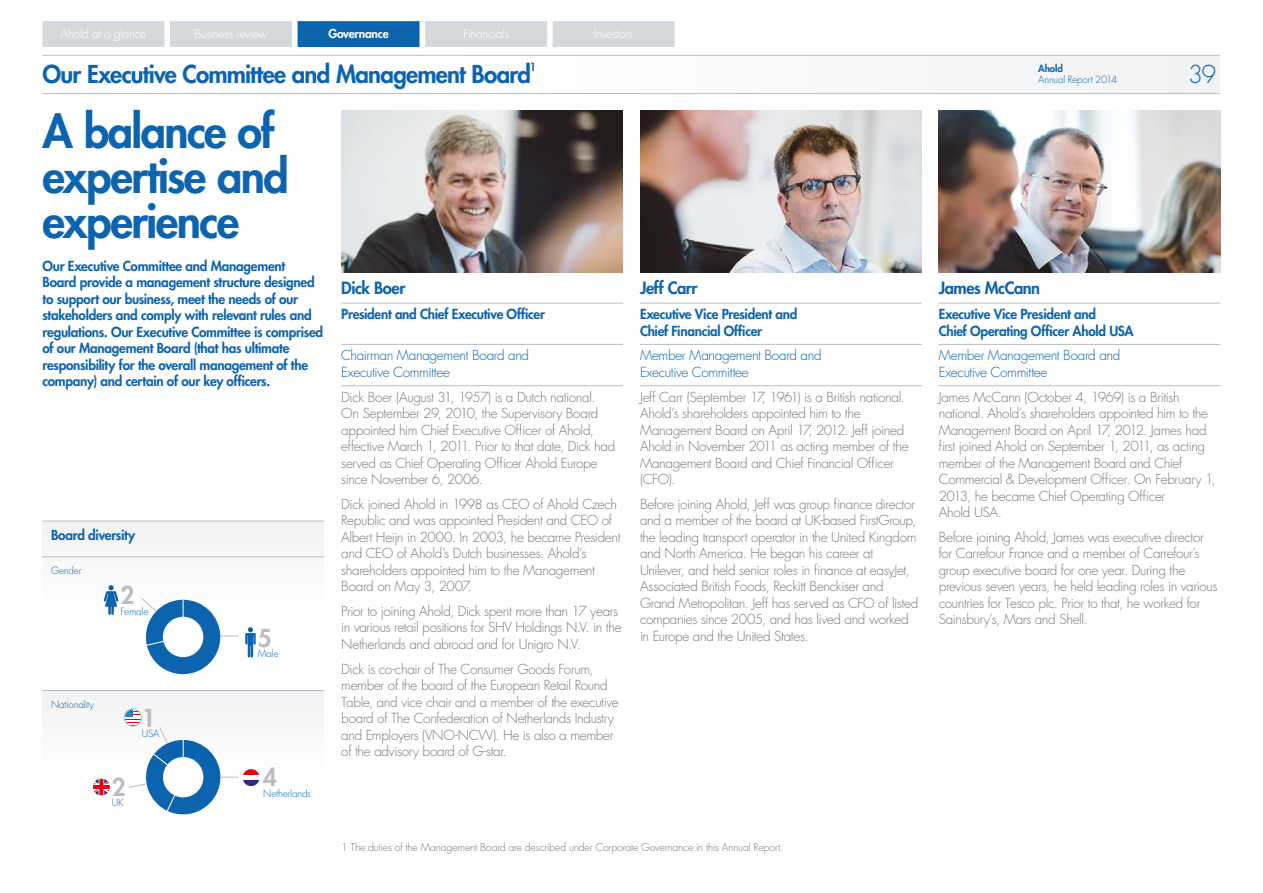
<style>
.page{position:relative;width:1263px;height:893px;background:#fff}
.page>*{position:absolute;margin:0;border:0;box-sizing:border-box;transform-origin:0 0}
.t1{font:800 45px/45px "Futura Std";letter-spacing:-.035em;color:#0c64af}
.t2{font:800 24px "Futura Std";letter-spacing:-.03em;color:#0c64af}
.t3{font:800 24px "Futura Std";color:#babec2}
.t4{font:300 24px "Futura Std";color:#0c64af}
.t5{font:800 16.5px "Futura Std";letter-spacing:-.03em;color:#0c64af}
.t6{font:300 13.5px/16.5px "Futura Std";letter-spacing:-.025em;color:#73797c}
.t7{font:800 13.5px/16.5px "Futura Std";letter-spacing:-.02em;color:#0c64af}
.t8{font:300 13.5px/16.5px "Futura Std";letter-spacing:-.025em;color:#0c64af}
.t9{font:300 12px "Futura Std";letter-spacing:-.025em;color:#fff}
.t10{font:800 12px "Futura Std";letter-spacing:-.02em;color:#fff}
.t11{font:800 10.95px "Futura Std";color:#0c64af}
.t12{font:300 10.5px "Futura Std";letter-spacing:-.015em;color:#73797c}
.t13{font:300 9.75px "Futura Std";letter-spacing:-.015em;color:#0c64af}
.t14{font:800 9.75px "Futura Std";letter-spacing:-.01em;color:#0c64af}
</style>
<div class="page">
<div style="left:463px;top:55px;width:757px;height:39px;background:#f8f8f9"></div>
<div style="left:170px;top:22px;width:121px;height:24px;background:#d6d9db"></div>
<div style="left:170px;top:21px;width:122px;height:26px;border:1px solid #d6d9db"></div>
<div style="left:426px;top:22px;width:121px;height:24px;background:#d6d9db"></div>
<div style="left:425px;top:21px;width:122px;height:26px;border:1px solid #d6d9db"></div>
<div style="left:553px;top:22px;width:121px;height:24px;background:#d6d9db"></div>
<div style="left:553px;top:21px;width:121px;height:26px;border:1px solid #d6d9db"></div>
<hr style="left:43px;top:55px;width:1177px;height:1px;background:#babec2">
<hr style="left:43px;top:93px;width:1177px;height:1px;background:#babec2">
<div style="left:298px;top:22px;width:121px;height:24px;background:#0c64af"></div>
<div style="left:298px;top:21px;width:121px;height:26px;border:1px solid #0c64af"></div>
<div style="left:43px;top:22px;width:121px;height:24px;background:#d6d9db"></div>
<div style="left:43px;top:21px;width:121px;height:26px;border:1px solid #d6d9db"></div>
<img style="left:341px;top:111px;width:282px;height:161px">
<img style="left:640px;top:111px;width:282px;height:161px">
<img style="left:939px;top:111px;width:281px;height:161px">
<div style="left:43px;top:690px;width:281px;height:160px;background:linear-gradient(to right,#fbfbfb,#fbfbfc)"></div>
<hr style="left:43px;top:521px;width:281px;height:1px;background:#babec2">
<hr style="left:43px;top:556px;width:281px;height:1px;background:#babec2">
<hr style="left:43px;top:690px;width:281px;height:1px;background:#babec2">
<hr style="left:341px;top:303px;width:282px;height:1px;background:#babec2">
<hr style="left:341px;top:344px;width:282px;height:1px;background:#babec2">
<hr style="left:341px;top:385px;width:282px;height:1px;background:#babec2">
<hr style="left:640px;top:303px;width:282px;height:1px;background:#babec2">
<hr style="left:640px;top:344px;width:282px;height:1px;background:#babec2">
<hr style="left:640px;top:385px;width:282px;height:1px;background:#babec2">
<hr style="left:939px;top:303px;width:281px;height:1px;background:#babec2">
<hr style="left:939px;top:344px;width:281px;height:1px;background:#babec2">
<hr style="left:939px;top:385px;width:281px;height:1px;background:#babec2">
<svg style="left:243px;top:769px;width:17px;height:6px"></svg>
<div style="left:243px;top:775px;width:17px;height:5px;background:#fff"></div>
<svg style="left:243px;top:780px;width:17px;height:6px"></svg>
<svg style="left:93px;top:778px;width:18px;height:17px"></svg>
<svg style="left:124px;top:709px;width:114px;height:105px"></svg>
<div style="left:163px;top:757px;width:40px;height:40px;background:#fff;border-radius:50%"></div>
<svg style="left:245px;top:627px;width:11px;height:30px"></svg>
<svg style="left:104px;top:585px;width:15px;height:30px"></svg>
<svg style="left:142px;top:598px;width:97px;height:76px"></svg>
<div style="left:163px;top:617px;width:40px;height:40px;background:#fff;border-radius:50%"></div>
<p class="t9" style="left:60px;top:26px;width:87px">Ahold at a glance</p>
<p class="t9" style="left:195px;top:26px;width:74px">Business review</p>
<p class="t10" style="left:328px;top:26px;width:62px">Governance</p>
<p class="t9" style="left:463px;top:26px;width:47px">Financials</p>
<p class="t9" style="left:594px;top:26px;width:40px">Investors</p>
<h2 class="t2" style="left:43px;top:59px;width:490px">Our Executive Committee and Management Board</h2>
<p class="t11" style="left:530px;top:60px;width:8px">1</p>
<h1 class="t1" style="left:43px;top:109px;width:248px">A balance of expertise and experience</h1>
<p class="t7" style="left:43px;top:257px;width:282px">Our Executive Committee and Management<br>Board provide a management structure designed to support our business, meet the needs of our stakeholders and comply with relevant rules and regulations. Our Executive Committee is comprised of our Management Board (that has ultimate responsibility for the overall management of the company) and certain of our key officers.</p>
<p class="t5" style="left:640px;top:278px;width:59px">Jeff Carr</p>
<p class="t7" style="left:640px;top:306px;width:159px">Executive Vice President and<br>Chief Financial Officer</p>
<p class="t8" style="left:640px;top:347px;width:183px">Member Management Board and<br>Executive Committee</p>
<p class="t6" style="left:640px;top:389px;width:270px">Jeff Carr (September 17, 1961) is a British national.<br>Ahold’s shareholders appointed him to the Management Board on April 17, 2012. Jeff joined Ahold in November 2011 as acting member of the Management Board and Chief Financial Officer (CFO).</p>
<p class="t6" style="left:640px;top:496px;width:280px">Before joining Ahold, Jeff was group finance director and a member of the board at UK-based FirstGroup, the leading transport operator in the United Kingdom and North America. He began his career at Unilever, and held senior roles in finance at easyJet, Associated British Foods, Reckitt Benckiser and Grand Metropolitan. Jeff has served as CFO of listed companies since 2005, and has lived and worked in Europe and the United States.</p>
<p class="t5" style="left:341px;top:278px;width:66px">Dick Boer</p>
<p class="t7" style="left:341px;top:306px;width:205px">President and Chief Executive Officer</p>
<p class="t8" style="left:341px;top:347px;width:189px">Chairman Management Board and<br>Executive Committee</p>
<p class="t6" style="left:341px;top:389px;width:276px">Dick Boer (August 31, 1957) is a Dutch national.<br>On September 29, 2010, the Supervisory Board appointed him Chief Executive Officer of Ahold, effective March 1, 2011. Prior to that date, Dick had served as Chief Operating Officer Ahold Europe since November 6, 2006.</p>
<p class="t6" style="left:341px;top:496px;width:281px">Dick joined Ahold in 1998 as CEO of Ahold Czech Republic and was appointed President and CEO of Albert Heijn in 2000. In 2003, he became President and CEO of Ahold’s Dutch businesses. Ahold’s shareholders appointed him to the Management Board on May 3, 2007.</p>
<p class="t6" style="left:341px;top:603px;width:282px">Prior to joining Ahold, Dick spent more than 17 years in various retail positions for SHV Holdings N.V. in the<br>Netherlands and abroad and for Unigro N.V.</p>
<p class="t6" style="left:341px;top:661px;width:279px">Dick is co-chair of The Consumer Goods Forum, member of the board of the European Retail Round Table, and vice chair and a member of the executive board of The Confederation of Netherlands Industry and Employers (VNO-NCW). He is also a member of the advisory board of G-star.</p>
<p class="t7" style="left:51px;top:527px;width:86px">Board diversity</p>
<p class="t13" style="left:51px;top:565px;width:32px">Gender</p>
<h2 class="t3" style="left:121px;top:580px;width:15px">2</h2>
<p class="t13" style="left:121px;top:605px;width:29px">Female</p>
<h2 class="t3" style="left:258px;top:623px;width:15px">5</h2>
<p class="t13" style="left:258px;top:648px;width:22px">Male</p>
<p class="t13" style="left:51px;top:698px;width:45px">Nationality</p>
<h2 class="t3" style="left:142px;top:702px;width:15px">1</h2>
<p class="t13" style="left:142px;top:728px;width:19px">USA</p>
<h2 class="t3" style="left:112px;top:771px;width:15px">2</h2>
<p class="t13" style="left:112px;top:796px;width:13px">UK</p>
<h2 class="t3" style="left:263px;top:762px;width:15px">4</h2>
<p class="t13" style="left:263px;top:787px;width:49px">Netherlands</p>
<p class="t12" style="left:341px;top:840px;width:443px">1 The duties of the Management Board are described under Corporate Governance in this Annual Report.</p>
<p class="t14" style="left:1038px;top:63px;width:26px">Ahold</p>
<p class="t13" style="left:1038px;top:73px;width:80px">Annual Report 2014</p>
<h2 class="t4" style="left:1188px;top:60px;width:30px">39</h2>
<p class="t5" style="left:939px;top:278px;width:103px">James McCann</p>
<p class="t7" style="left:939px;top:306px;width:196px">Executive Vice President and<br>Chief Operating Officer Ahold USA</p>
<p class="t8" style="left:939px;top:347px;width:183px">Member Management Board and<br>Executive Committee</p>
<p class="t6" style="left:939px;top:389px;width:279px">James McCann (October 4, 1969) is a British national. Ahold’s shareholders appointed him to the Management Board on April 17, 2012. James had first joined Ahold on September 1, 2011, as acting member of the Management Board and Chief Commercial &amp; Development Officer. On February 1, 2013, he became Chief Operating Officer<br>Ahold USA.</p>
<p class="t6" style="left:939px;top:529px;width:280px">Before joining Ahold, James was executive director for Carrefour France and a member of Carrefour’s group executive board for one year. During the previous seven years, he held leading roles in various countries for Tesco plc. Prior to that, he worked for Sainsbury’s, Mars and Shell.</p>
</div>
